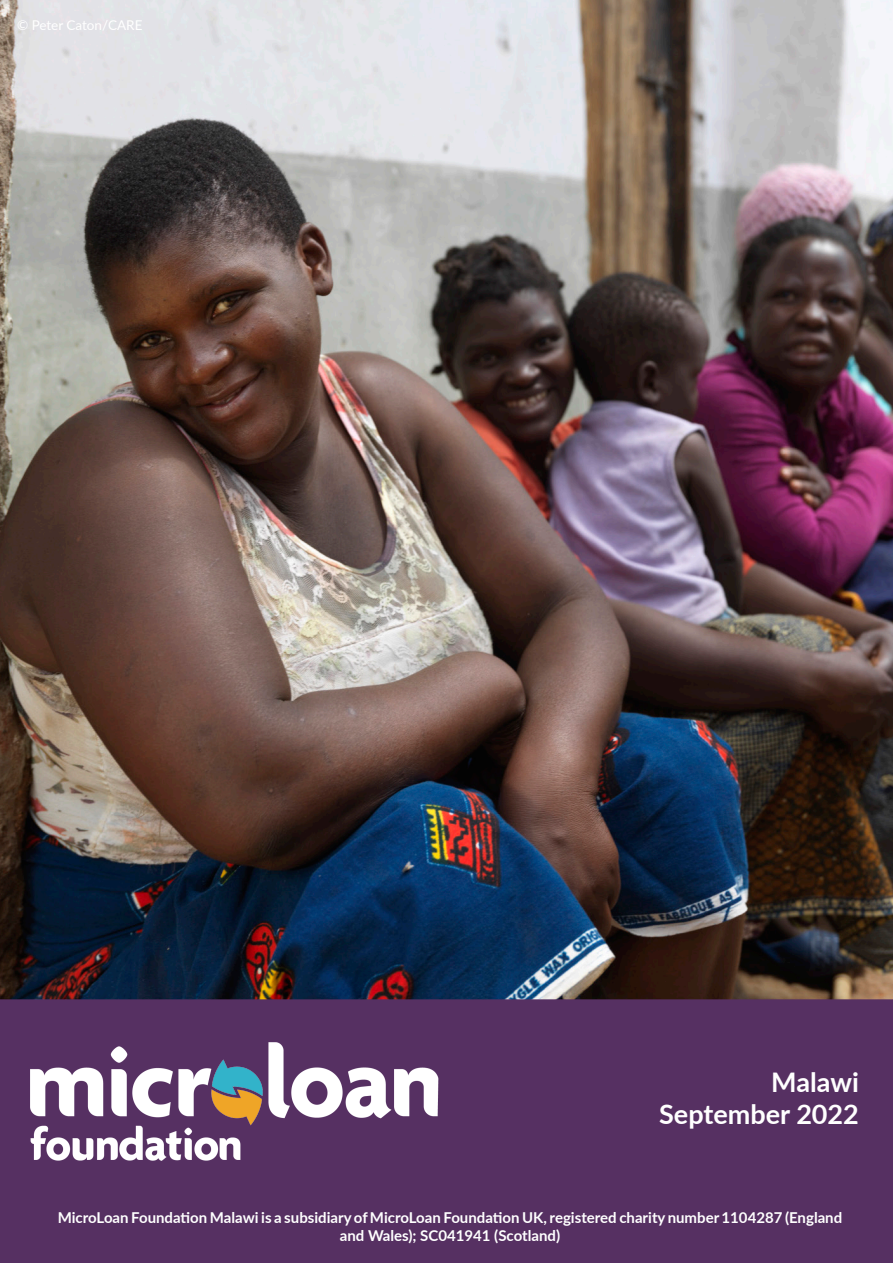
<style>
.page{position:relative;width:893px;height:1263px;background:#fff}
.page>*{position:absolute;margin:0;border:0;box-sizing:border-box;transform-origin:0 0}
.t1{font:700 27px/32.4px "Lato";color:#fff;text-align:right}
.t2{font:700 15px/18px "Lato";color:#fff;text-align:center}
.t3{font:13.5px "Lato";color:#fff}
</style>
<div class="page">
<img style="left:0;top:0;width:893px;height:999px">
<div style="left:0;top:999px;width:893px;height:264px;background:#563062"></div>
<img style="left:31px;top:1042px;width:407px;height:118px">
<p class="t3" style="left:17px;top:15px;width:127px">© Peter Caton/CARE</p>
<p class="t1" style="left:659px;top:1065px;width:201px">Malawi<br>September 2022</p>
<p class="t2" style="left:58px;top:1208px;width:786px">MicroLoan Foundation Malawi is a subsidiary of MicroLoan Foundation UK, registered charity number 1104287 (England and Wales); SC041941 (Scotland)</p>
</div>
